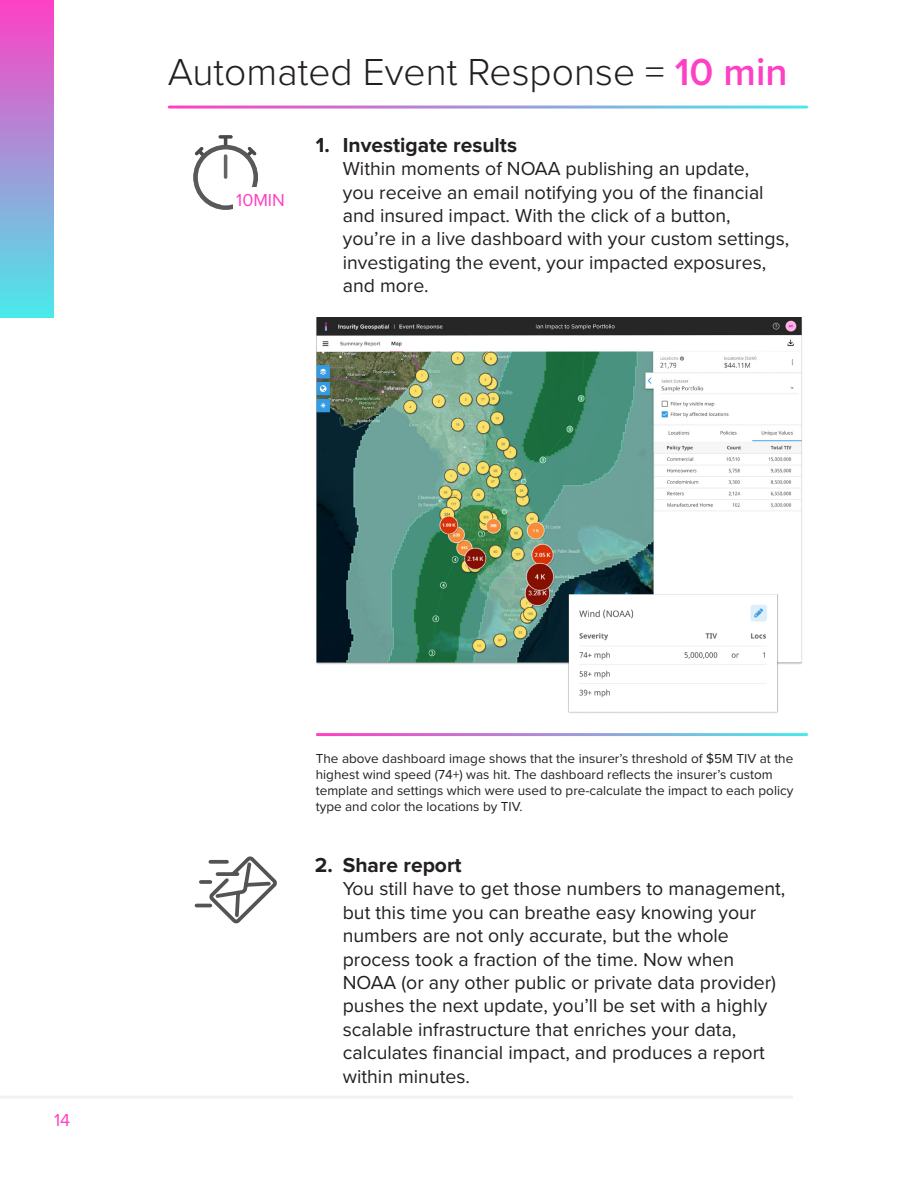
<style>
.page{position:relative;width:918px;height:1188px;background:#fff}
.page>*{position:absolute;margin:0;border:0;box-sizing:border-box;transform-origin:0 0}
.toc_heading{font:300 39px "Proxima Nova";color:#231f20}
.t1{font:700 21px "Proxima Nova";color:#231f20}
.t2{font:19.5px/23.4px "Proxima Nova";color:#231f20}
.toc_heading-2{font:18px "Proxima Nova";color:#fe40c5}
.toc_heading-3{font:13.5px/16.2px "Proxima Nova";color:#231f20}
.s1{font-weight:600;color:#fe40c5}
</style>
<div class="page">
<div style="left:0;top:0;width:54px;height:318px;background:linear-gradient(to bottom,#fe40c5,#4aeaea)"></div>
<hr style="left:0;top:1096px;width:792px;height:3px;background:#f2f2f2">
<img style="left:316px;top:318px;width:486px;height:346px">
<img style="left:567px;top:594px;width:211px;height:119px">
<svg style="left:194px;top:135px;width:64px;height:74px"></svg>
<hr style="left:224px;top:154px;width:3px;height:25px;background:#1c1c1c;border-radius:2px">
<div style="left:193px;top:145px;width:65px;height:65px;border:4px solid #303030;border-radius:50%"></div>
<div style="left:233px;top:187px;width:27px;height:24px;background:#fff"></div>
<svg style="left:194px;top:856px;width:83px;height:68px"></svg>
<p class="toc_heading" style="left:168px;top:43px;width:621px">Automated Event Response = <span class="s1">10 min</span></p>
<p class="toc_heading-2" style="left:236px;top:186px;width:50px">10MIN</p>
<p class="t1" style="left:316px;top:135px;width:203px">1. Investigate results</p>
<p class="t2" style="left:343px;top:156px;width:448px">Within moments of NOAA publishing an update,<br>you receive an email notifying you of the financial and insured impact. With the click of a button,<br>you’re in a live dashboard with your custom settings, investigating the event, your impacted exposures, and more.</p>
<p class="toc_heading-2" style="left:54px;top:1107px;width:18px">14</p>
<p class="toc_heading-3" style="left:316px;top:749px;width:479px">The above dashboard image shows that the insurer’s threshold of $5M TIV at the highest wind speed (74+) was hit. The dashboard reflects the insurer’s custom template and settings which were used to pre-calculate the impact to each policy type and color the locations by TIV.</p>
<p class="t1" style="left:288px;top:855px;width:46px">1. 2.</p>
<p class="t1" style="left:316px;top:855px;width:147px">1. Share report</p>
<p class="t2" style="left:343px;top:876px;width:444px">You still have to get those numbers to management, but this time you can breathe easy knowing your numbers are not only accurate, but the whole process took a fraction of the time. Now when NOAA (or any other public or private data provider) pushes the next update, you’ll be set with a highly scalable infrastructure that enriches your data, calculates financial impact, and produces a report within minutes.</p>
</div>
